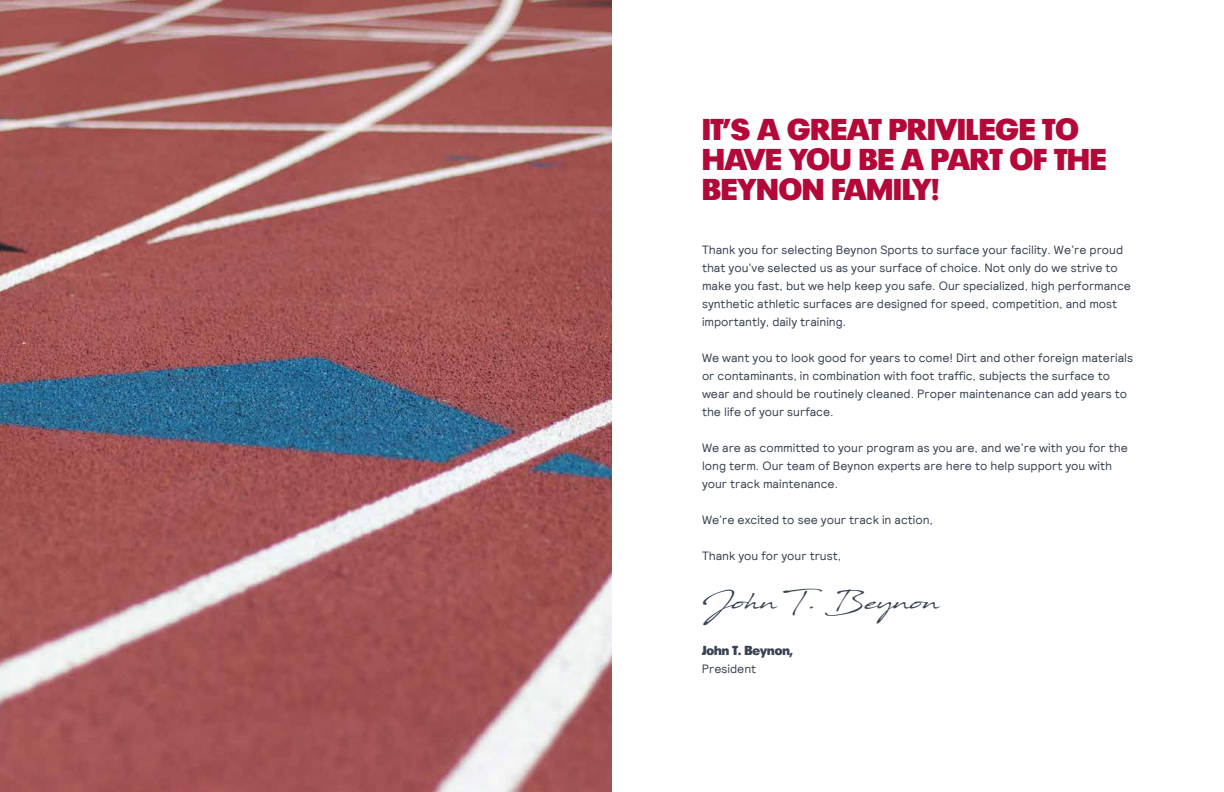
<style>
.page{position:relative;width:1224px;height:792px;background:#fff}
.page>*{position:absolute;margin:0;border:0;box-sizing:border-box;transform-origin:0 0}
.t1{font:900 30px/30px "Plak Com";color:#b30838}
.t2{font:24px "Javacom";color:#384252}
.t3{font:900 13px "Plak Com";color:#384252}
.t4{font:12px/18px "Relative";color:#384252}
</style>
<div class="page">
<img style="left:0;top:0;width:612px;height:792px">
<h1 class="t1" style="left:702px;top:115px;width:406px">IT’S A GREAT PRIVILEGE TO<br>HAVE YOU BE A PART OF THE<br>BEYNON FAMILY!</h1>
<p class="t4" style="left:702px;top:241px;width:430px">Thank you for selecting Beynon Sports to surface your facility. We’re proud that you’ve selected us as your surface of choice. Not only do we strive to make you fast, but we help keep you safe. Our specialized, high performance synthetic athletic surfaces are designed for speed, competition, and most importantly, daily training.</p>
<p class="t4" style="left:702px;top:349px;width:433px">We want you to look good for years to come! Dirt and other foreign materials or contaminants, in combination with foot traffic, subjects the surface to wear and should be routinely cleaned. Proper maintenance can add years to the life of your surface.</p>
<p class="t4" style="left:702px;top:439px;width:427px">We are as committed to your program as you are, and we’re with you for the long term. Our team of Beynon experts are here to help support you with your track maintenance.</p>
<p class="t4" style="left:702px;top:511px;width:233px">We’re excited to see your track in action,</p>
<p class="t4" style="left:702px;top:547px;width:141px">Thank you for your trust,</p>
<h2 class="t2" style="left:702px;top:585px;width:240px">John T. Beynon</h2>
<p class="t3" style="left:702px;top:642px;width:93px">John T. Beynon,</p>
<p class="t4" style="left:702px;top:660px;width:56px">President</p>
</div>
